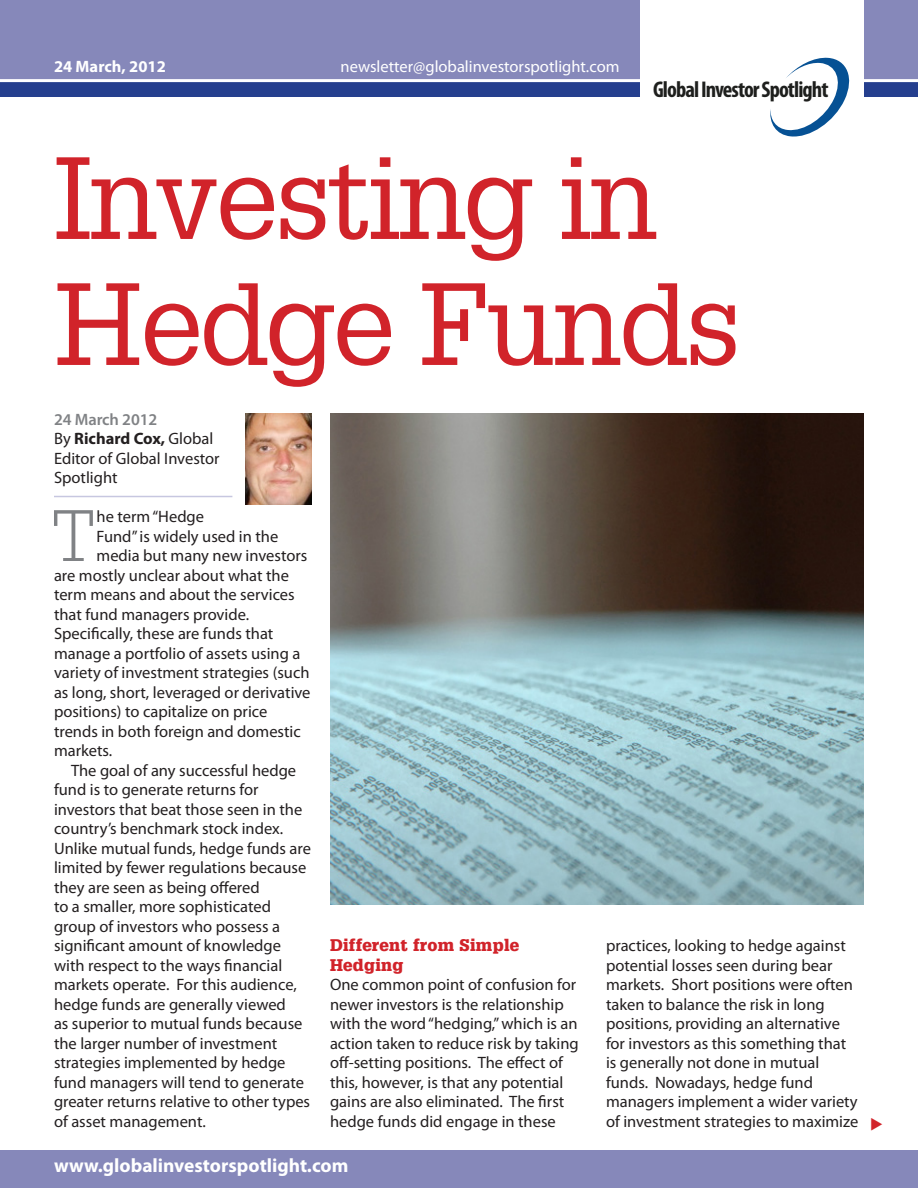
<style>
.page{position:relative;width:918px;height:1188px;background:#fff}
.page>*{position:absolute;margin:0;border:0;box-sizing:border-box;transform-origin:0 0}
.GIS_head_red{font:114px/126px "Glypha";letter-spacing:-.03em;color:#d1232a}
.gis_body_1{font:300 70.95px "Glypha";color:#808285}
.t1{font:700 condensed 22.8px "Myriad Pro";letter-spacing:-.04em;color:#1e1f1d}
.t2{font:700 19.35px "Myriad Pro";color:#fff}
.gis_body_1-2{font:16.5px/19.5px "Myriad Pro";color:#231f20}
.Author{font:16.5px/19.5px "Myriad Pro";color:#231f20}
.t3{font:16.5px "Myriad Pro";color:#fff}
.GIS_x_head{font:900 16.5px/19.5px "Glypha";letter-spacing:.02em;color:#d1232a}
.t4{font:700 16.5px "Myriad Pro";color:#fff}
.gis_date{font:600 16.5px "Myriad Pro";letter-spacing:-.005em;color:#808285}
.s1{font-weight:700}
</style>
<div class="page">
<div style="left:0;top:0;width:918px;height:97px;background:#253f8e"></div>
<div style="left:0;top:0;width:918px;height:82px;background:#8688ba"></div>
<div style="left:0;top:1150px;width:918px;height:38px;background:#8688ba"></div>
<hr style="left:54px;top:496px;width:178px;height:1px;background:#c7c7e0">
<div style="left:640px;top:0;width:224px;height:146px;background:#fff"></div>
<svg style="left:770px;top:58px;width:79px;height:79px"></svg>
<img style="left:245px;top:414px;width:67px;height:91px">
<img style="left:330px;top:414px;width:534px;height:490px">
<p class="t4" style="left:54px;top:55px;width:113px">24 March, 2012</p>
<p class="t3" style="left:341px;top:56px;width:280px">newsletter@globalinvestorspotlight.com</p>
<p class="t1" style="left:653px;top:75px;width:177px">Global Investor Spotlight</p>
<p class="GIS_head_red" style="left:54px;top:133px;width:689px">Investing in<br>Hedge Funds</p>
<p class="gis_date" style="left:54px;top:408px;width:105px">24 March 2012</p>
<p class="Author" style="left:54px;top:428px;width:167px">By <span class="s1">Richard Cox,</span> Global<br>Editor of Global Investor<br>Spotlight</p>
<p class="gis_body_1" style="left:52px;top:496px;width:45px">T</p>
<p class="gis_body_1-2" style="left:97px;top:506px;width:109px">he term “Hedge</p>
<p class="gis_body_1-2" style="left:97px;top:526px;width:183px">Fund” is widely used in the</p>
<p class="gis_body_1-2" style="left:97px;top:545px;width:212px">media but many new investors</p>
<p class="gis_body_1-2" style="left:54px;top:565px;width:237px">are mostly unclear about what the</p>
<p class="gis_body_1-2" style="left:54px;top:584px;width:242px">term means and about the services</p>
<p class="gis_body_1-2" style="left:54px;top:604px;width:197px">that fund managers provide.</p>
<p class="gis_body_1-2" style="left:54px;top:623px;width:221px">Specifically, these are funds that</p>
<p class="gis_body_1-2" style="left:54px;top:643px;width:248px">manage a portfolio of assets using a</p>
<p class="gis_body_1-2" style="left:54px;top:662px;width:257px">variety of investment strategies (such</p>
<p class="gis_body_1-2" style="left:54px;top:682px;width:258px">as long, short, leveraged or derivative</p>
<p class="gis_body_1-2" style="left:54px;top:701px;width:215px">positions) to capitalize on price</p>
<p class="gis_body_1-2" style="left:54px;top:721px;width:248px">trends in both foreign and domestic</p>
<p class="gis_body_1-2" style="left:54px;top:740px;width:60px">markets.</p>
<p class="gis_body_1-2" style="left:54px;top:760px;width:259px;text-indent:17px">The goal of any successful hedge fund is to generate returns for investors that beat those seen in the country’s benchmark stock index.<br>Unlike mutual funds, hedge funds are limited by fewer regulations because they are seen as being offered<br>to a smaller, more sophisticated group of investors who possess a significant amount of knowledge with respect to the ways financial markets operate. For this audience, hedge funds are generally viewed<br>as superior to mutual funds because the larger number of investment strategies implemented by hedge fund managers will tend to generate greater returns relative to other types of asset management.</p>
<p class="GIS_x_head" style="left:330px;top:935px;width:191px">Different from Simple<br>Hedging</p>
<p class="gis_body_1-2" style="left:330px;top:974px;width:250px">One common point of confusion for newer investors is the relationship with the word “hedging,” which is an action taken to reduce risk by taking off-setting positions. The effect of this, however, is that any potential gains are also eliminated. The first hedge funds did engage in these</p>
<p class="t2" style="left:54px;top:1153px;width:296px">www.globalinvestorspotlight.com</p>
<p class="gis_body_1-2" style="left:606px;top:935px;width:254px">practices, looking to hedge against potential losses seen during bear markets. Short positions were often taken to balance the risk in long positions, providing an alternative for investors as this something that is generally not done in mutual funds. Nowadays, hedge fund managers implement a wider variety of investment strategies to maximize</p>
</div>
